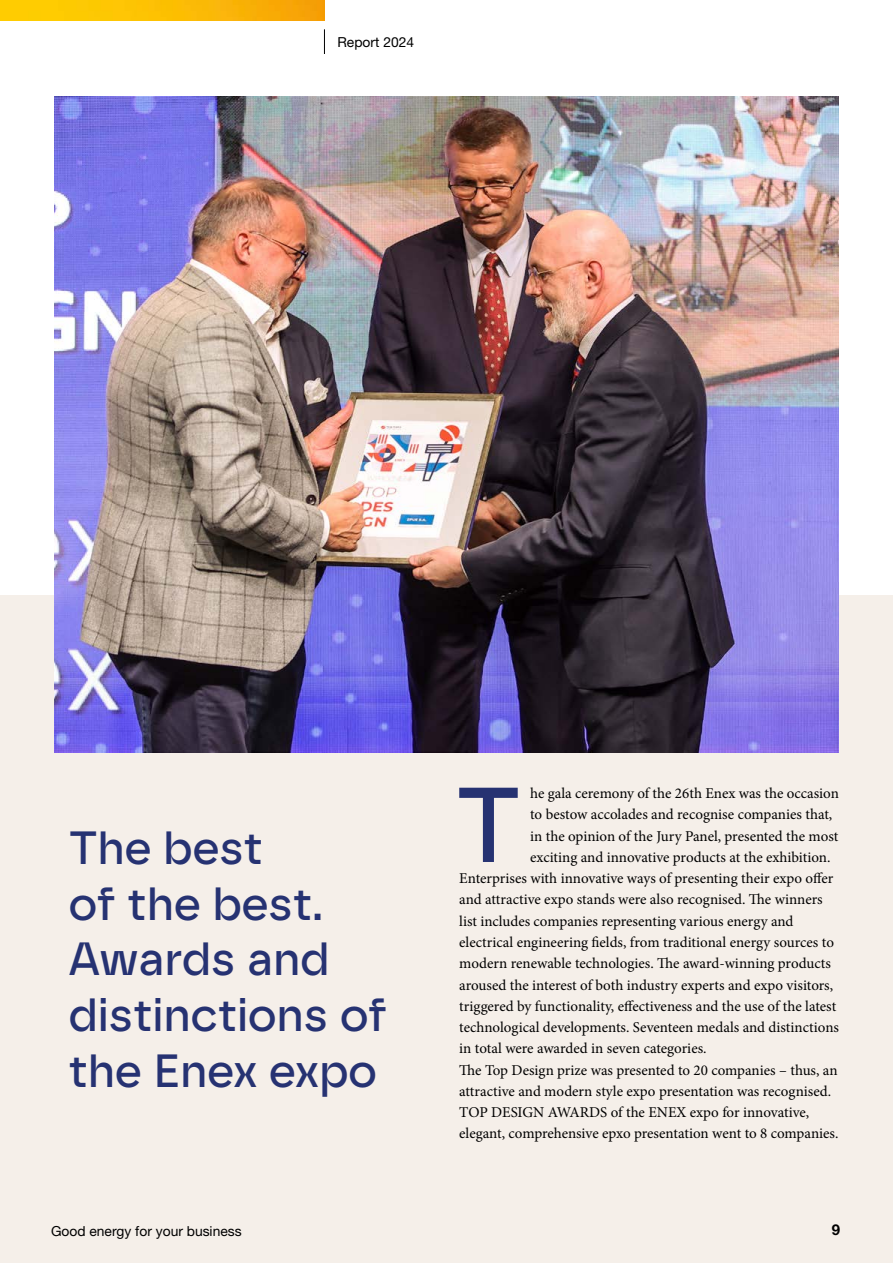
<style>
.page{position:relative;width:893px;height:1263px;background:#fff}
.page>*{position:absolute;margin:0;border:0;box-sizing:border-box;transform-origin:0 0}
.t1{font:500 106.05px "Safiro";color:#263272}
.t2{font:500 46.5px/55.8px "Safiro";color:#263272}
.t3{font:15px "Minion Pro";color:#000}
.t4{font:700 15px "Helvetica Neue LT Pro";color:#000}
.t5{font:13.8px "Helvetica Neue LT Pro";color:#000}
</style>
<div class="page">
<div style="left:0;top:595px;width:893px;height:668px;background:#f5efe9"></div>
<svg style="left:324px;top:29px;width:1px;height:25px"></svg>
<img style="left:0;top:0;width:324px;height:21px">
<img style="left:54px;top:97px;width:785px;height:656px">
<p class="t5" style="left:337px;top:33px;width:78px">Report 2024</p>
<h2 class="t2" style="left:69px;top:820px;width:320px">The best<br>of the best.<br>Awards and distinctions of the Enex expo</h2>
<h1 class="t1" style="left:455px;top:763px;width:68px">T</h1>
<p class="t3" style="left:530px;top:783px;width:310px">he gala ceremony of the 26th Enex was the occasion</p>
<p class="t3" style="left:530px;top:805px;width:304px">to bestow accolades and recognise companies that,</p>
<p class="t3" style="left:530px;top:826px;width:310px">in the opinion of the Jury Panel, presented the most</p>
<p class="t3" style="left:530px;top:847px;width:302px">exciting and innovative products at the exhibition.</p>
<p class="t3" style="left:459px;top:868px;width:376px">Enterprises with innovative ways of presenting their expo offer</p>
<p class="t3" style="left:459px;top:890px;width:365px">and attractive expo stands were also recognised. The winners</p>
<p class="t3" style="left:459px;top:911px;width:336px">list includes companies representing various energy and</p>
<p class="t3" style="left:459px;top:932px;width:376px">electrical engineering fields, from traditional energy sources to</p>
<p class="t3" style="left:459px;top:953px;width:373px">modern renewable technologies. The award-winning products</p>
<p class="t3" style="left:459px;top:975px;width:375px">aroused the interest of both industry experts and expo visitors,</p>
<p class="t3" style="left:459px;top:996px;width:378px">triggered by functionality, effectiveness and the use of the latest</p>
<p class="t3" style="left:459px;top:1017px;width:381px">technological developments. Seventeen medals and distinctions</p>
<p class="t3" style="left:459px;top:1038px;width:249px">in total were awarded in seven categories.</p>
<p class="t3" style="left:459px;top:1060px;width:380px">The Top Design prize was presented to 20 companies – thus, an</p>
<p class="t3" style="left:459px;top:1081px;width:373px">attractive and modern style expo presentation was recognised.</p>
<p class="t3" style="left:459px;top:1102px;width:351px">TOP DESIGN AWARDS of the ENEX expo for innovative,</p>
<p class="t3" style="left:459px;top:1123px;width:381px">elegant, comprehensive epxo presentation went to 8 companies.</p>
<p class="t5" style="left:51px;top:1222px;width:192px">Good energy for your business</p>
<p class="t4" style="left:832px;top:1220px;width:10px">9</p>
</div>
